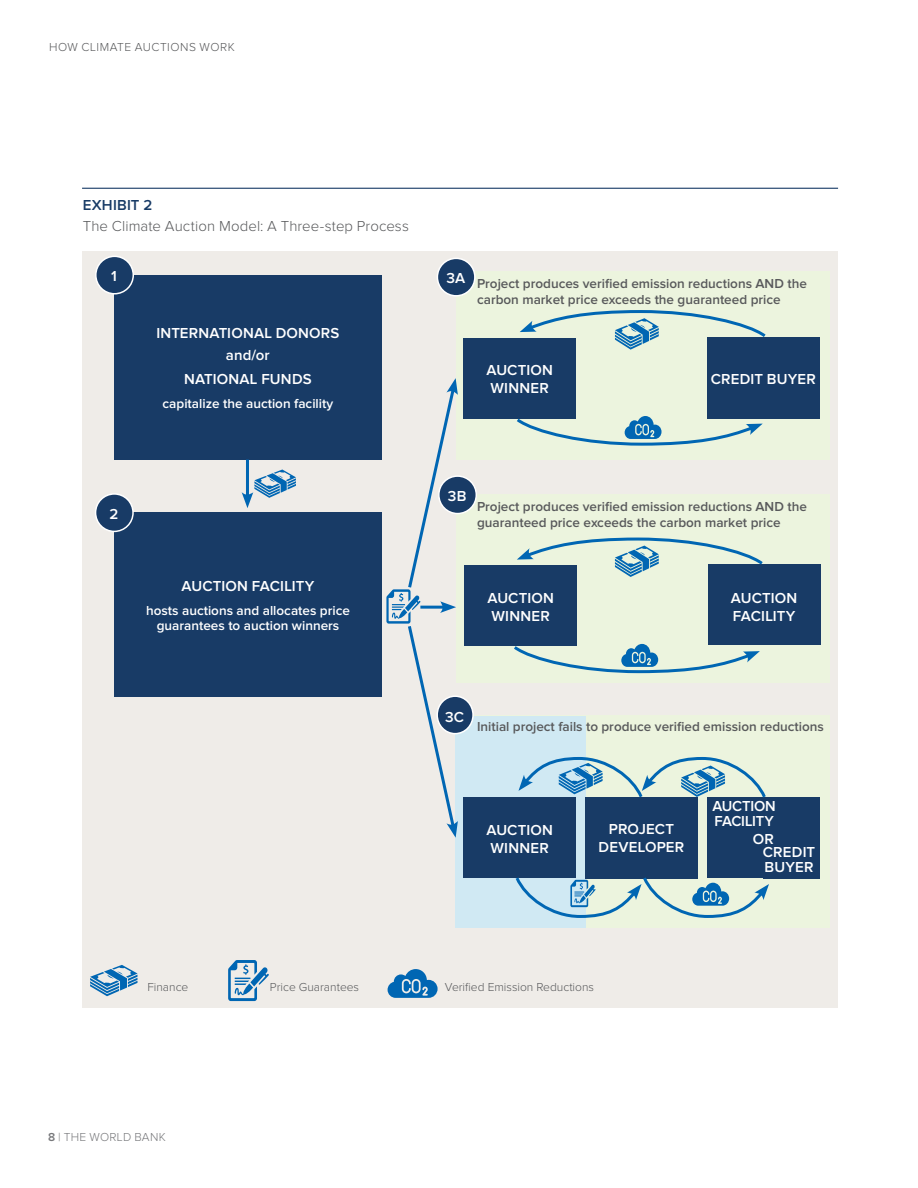
<style>
.page{position:relative;width:918px;height:1188px;background:#fff}
.page>*{position:absolute;margin:0;border:0;box-sizing:border-box;transform-origin:0 0}
.t1{font:600 15px/18px "Proxima Nova";letter-spacing:.01em;color:#fff}
.t2{font:300 15px "Proxima Nova";letter-spacing:.005em;color:#58595b}
.t3{font:600 15px/15px "Proxima Nova";letter-spacing:-.01em;color:#fff}
.t4{font:600 15px "Proxima Nova";letter-spacing:.015em;color:#183b66}
.t5{font:600 13.5px/16px "Proxima Nova";color:#58595b}
.t6{font:600 13.5px/15px "Proxima Nova";color:#fff;text-align:center}
.t7{font:300 12px "Proxima Nova";color:#58595b}
.t8{font:300 12px "Proxima Nova";letter-spacing:.045em;color:#58595b}
.t9{font:300 12px "Proxima Nova";letter-spacing:.025em;color:#77787b}
.s1{font-weight:600}
</style>
<div class="page">
<div style="left:82px;top:252px;width:756px;height:756px;background:#efece8"></div>
<div style="left:456px;top:716px;width:373px;height:212px;background:#ecf4de"></div>
<div style="left:764px;top:797px;width:56px;height:82px;background:#183b66"></div>
<div style="left:456px;top:716px;width:130px;height:212px;background:#d0e9f3"></div>
<hr style="left:82px;top:188px;width:756px;height:1px;background:#183b66">
<div style="left:456px;top:271px;width:373px;height:189px;background:#ecf4de"></div>
<div style="left:456px;top:495px;width:373px;height:188px;background:#ecf4de"></div>
<div style="left:437px;top:258px;width:38px;height:38px;background:#183b66;border-radius:50%"></div>
<div style="left:437px;top:258px;width:39px;height:39px;border:2px solid #fff;border-radius:50%"></div>
<div style="left:114px;top:275px;width:267px;height:185px;background:#183b66"></div>
<div style="left:585px;top:797px;width:112px;height:81px;background:#183b66"></div>
<div style="left:707px;top:337px;width:112px;height:81px;background:#183b66"></div>
<div style="left:708px;top:564px;width:113px;height:81px;background:#183b66"></div>
<div style="left:707px;top:797px;width:57px;height:81px;background:#183b66"></div>
<div style="left:463px;top:338px;width:113px;height:81px;background:#183b66"></div>
<div style="left:464px;top:565px;width:113px;height:81px;background:#183b66"></div>
<div style="left:463px;top:797px;width:113px;height:81px;background:#183b66"></div>
<div style="left:114px;top:513px;width:268px;height:184px;background:#183b66"></div>
<svg style="left:520px;top:310px;width:246px;height:40px"></svg>
<svg style="left:518px;top:757px;width:248px;height:44px"></svg>
<svg style="left:517px;top:537px;width:246px;height:40px"></svg>
<svg style="left:517px;top:416px;width:246px;height:30px"></svg>
<svg style="left:514px;top:643px;width:246px;height:31px"></svg>
<svg style="left:515px;top:874px;width:254px;height:44px"></svg>
<div style="left:96px;top:256px;width:37px;height:38px;background:#183b66;border-radius:50%"></div>
<div style="left:95px;top:256px;width:39px;height:39px;border:2px solid #fff;border-radius:50%"></div>
<hr style="left:246px;top:460px;width:3px;height:38px;background:#0066b3">
<svg style="left:242px;top:470px;width:54px;height:38px"></svg>
<div style="left:439px;top:476px;width:37px;height:38px;background:#183b66;border-radius:50%"></div>
<div style="left:438px;top:475px;width:39px;height:39px;border:2px solid #fff;border-radius:50%"></div>
<div style="left:437px;top:696px;width:36px;height:38px;background:#183b66;border-radius:50%"></div>
<div style="left:436px;top:695px;width:38px;height:39px;border:2px solid #fff;border-radius:50%"></div>
<div style="left:96px;top:494px;width:37px;height:37px;background:#183b66;border-radius:50%"></div>
<div style="left:95px;top:493px;width:39px;height:39px;border:2px solid #fff;border-radius:50%"></div>
<svg style="left:90px;top:965px;width:48px;height:31px"></svg>
<svg style="left:388px;top:969px;width:50px;height:29px"></svg>
<svg style="left:228px;top:960px;width:41px;height:41px"></svg>
<svg style="left:386px;top:378px;width:72px;height:460px"></svg>
<p class="t8" style="left:49px;top:42px;width:187px">HOW CLIMATE AUCTIONS WORK</p>
<p class="t4" style="left:83px;top:198px;width:71px">EXHIBIT 2</p>
<p class="t2" style="left:83px;top:219px;width:328px">The Climate Auction Model: A Three-step Process</p>
<p class="t1" style="left:111px;top:268px;width:7px">1</p>
<p class="t1" style="left:156px;top:322px;width:184px;line-height:22.5px;text-align:center">INTERNATIONAL DONORS and/or</p>
<p class="t1" style="left:184px;top:371px;width:129px">NATIONAL FUNDS</p>
<p class="t6" style="left:163px;top:397px;width:172px">capitalize the auction facility</p>
<p class="t1" style="left:109px;top:506px;width:10px">2</p>
<p class="t1" style="left:182px;top:578px;width:134px">AUCTION FACILITY</p>
<p class="t6" style="left:146px;top:604px;width:205px">hosts auctions and allocates price guarantees to auction winners</p>
<p class="t1" style="left:446px;top:270px;width:20px">3A</p>
<p class="t5" style="left:477px;top:276px;width:331px">Project produces verified emission reductions AND the carbon market price exceeds the guaranteed price</p>
<p class="t1" style="left:487px;top:362px;width:68px">AUCTION<br>WINNER</p>
<p class="t1" style="left:711px;top:370px;width:107px">CREDIT BUYER</p>
<p class="t1" style="left:448px;top:488px;width:20px">3B</p>
<p class="t5" style="left:477px;top:499px;width:331px">Project produces verified emission reductions AND the guaranteed price exceeds the carbon market price</p>
<p class="t1" style="left:487px;top:589px;width:68px">AUCTION<br>WINNER</p>
<p class="t1" style="left:731px;top:589px;width:68px">AUCTION<br>FACILITY</p>
<p class="t1" style="left:445px;top:709px;width:20px">3C</p>
<p class="t5" style="left:477px;top:719px;width:348px">Initial project fails to produce verified emission reductions</p>
<p class="t1" style="left:487px;top:821px;width:68px">AUCTION<br>WINNER</p>
<p class="t1" style="left:599px;top:821px;width:87px;text-align:center">PROJECT<br>DEVELOPER</p>
<p class="t3" style="left:712px;top:799px;width:65px">AUCTION<br>FACILITY</p>
<p class="t1" style="left:753px;top:830px;width:23px">OR</p>
<p class="t1" style="left:763px;top:845px;width:54px;line-height:15px">CREDIT<br>BUYER</p>
<p class="t7" style="left:147px;top:982px;width:43px">Finance</p>
<p class="t7" style="left:270px;top:982px;width:91px">Price Guarantees</p>
<p class="t7" style="left:445px;top:982px;width:151px">Verified Emission Reductions</p>
<p class="t9" style="left:48px;top:1132px;width:119px"><span class="s1">8</span> | THE WORLD BANK</p>
</div>
